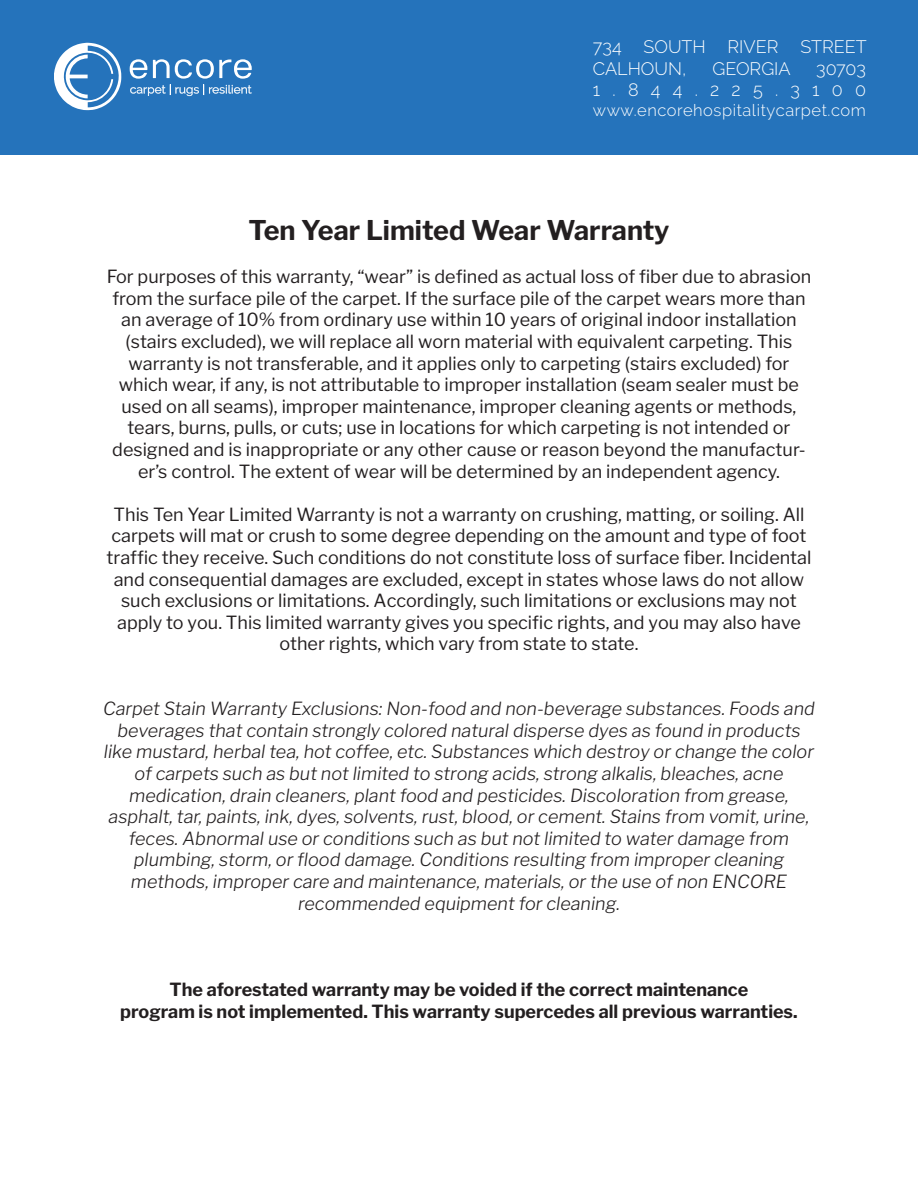
<style>
.page{position:relative;width:918px;height:1188px;background:#fff}
.page>*{position:absolute;margin:0;border:0;box-sizing:border-box;transform-origin:0 0}
.t1{font:700 27px "Libre Franklin";color:#231f20}
.t2{font:18px/21.6px "Libre Franklin";color:#231f20;text-align:center}
.t3{font:italic 300 18px/21.6px "Libre Franklin";color:#231f20;text-align:center}
.t4{font:700 18px "Libre Franklin";color:#231f20}
.t5{font:300 18px "Raleway";color:#fff}
.t6{font:300 18px "Raleway";letter-spacing:.68em;color:#fff}
.t7{font:300 16.5px "Raleway";letter-spacing:.035em;color:#fff}
</style>
<div class="page">
<div style="left:0;top:0;width:918px;height:154px;background:#2573bb"></div>
<svg style="left:130px;top:59px;width:122px;height:37px"></svg>
<svg style="left:54px;top:43px;width:67px;height:67px"></svg>
<p class="t5" style="left:593px;top:36px;width:275px">734 SOUTH RIVER STREET</p>
<p class="t5" style="left:593px;top:58px;width:95px">CALHOUN,</p>
<p class="t5" style="left:712px;top:58px;width:80px">GEORGIA</p>
<p class="t5" style="left:816px;top:58px;width:51px">30703</p>
<p class="t6" style="left:593px;top:79px;width:275px">1.844.225.3100</p>
<p class="t7" style="left:593px;top:100px;width:275px">www.encorehospitalitycarpet.com</p>
<p class="t1" style="left:248px;top:209px;width:423px">Ten Year Limited Wear Warranty</p>
<p class="t2" style="left:107px;top:266px;width:706px">For purposes of this warranty, “wear” is defined as actual loss of fiber due to abrasion from the surface pile of the carpet. If the surface pile of the carpet wears more than an average of 10% from ordinary use within 10 years of original indoor installation (stairs excluded), we will replace all worn material with equivalent carpeting. This</p>
<p class="t2" style="left:119px;top:352px;width:682px">warranty is not transferable, and it applies only to carpeting (stairs excluded) for which wear, if any, is not attributable to improper installation (seam sealer must be used on all seams), improper maintenance, improper cleaning agents or methods, tears, burns, pulls, or cuts; use in locations for which carpeting is not intended or</p>
<p class="t2" style="left:112px;top:439px;width:695px">designed and is inappropriate or any other cause or reason beyond the manufactur&shy;er’s control. The extent of wear will be determined by an independent agency.</p>
<p class="t2" style="left:107px;top:503px;width:706px">This Ten Year Limited Warranty is not a warranty on crushing, matting, or soiling. All carpets will mat or crush to some degree depending on the amount and type of foot traffic they receive. Such conditions do not constitute loss of surface fiber. Incidental and consequential damages are excluded, except in states whose laws do not allow such exclusions or limitations. Accordingly, such limitations or exclusions may not apply to you. This limited warranty gives you specific rights, and you may also have other rights, which vary from state to state.</p>
<p class="t3" style="left:103px;top:698px;width:713px">Carpet Stain Warranty Exclusions: Non-food and non-beverage substances. Foods and</p>
<p class="t3" style="left:104px;top:719px;width:712px">beverages that contain strongly colored natural disperse dyes as found in products like mustard, herbal tea, hot coffee, etc. Substances which destroy or change the color of carpets such as but not limited to strong acids, strong alkalis, bleaches, acne</p>
<p class="t3" style="left:129px;top:784px;width:661px">medication, drain cleaners, plant food and pesticides. Discoloration from grease,</p>
<p class="t3" style="left:109px;top:806px;width:702px">asphalt, tar, paints, ink, dyes, solvents, rust, blood, or cement. Stains from vomit, urine, feces. Abnormal use or conditions such as but not limited to water damage from plumbing, storm, or flood damage. Conditions resulting from improper cleaning</p>
<p class="t3" style="left:131px;top:871px;width:658px">methods, improper care and maintenance, materials, or the use of non ENCORE</p>
<p class="t3" style="left:298px;top:892px;width:323px">recommended equipment for cleaning.</p>
<p class="t4" style="left:170px;top:975px;width:580px">The aforestated warranty may be voided if the correct maintenance</p>
<p class="t4" style="left:120px;top:997px;width:679px">program is not implemented. This warranty supercedes all previous warranties.</p>
</div>
